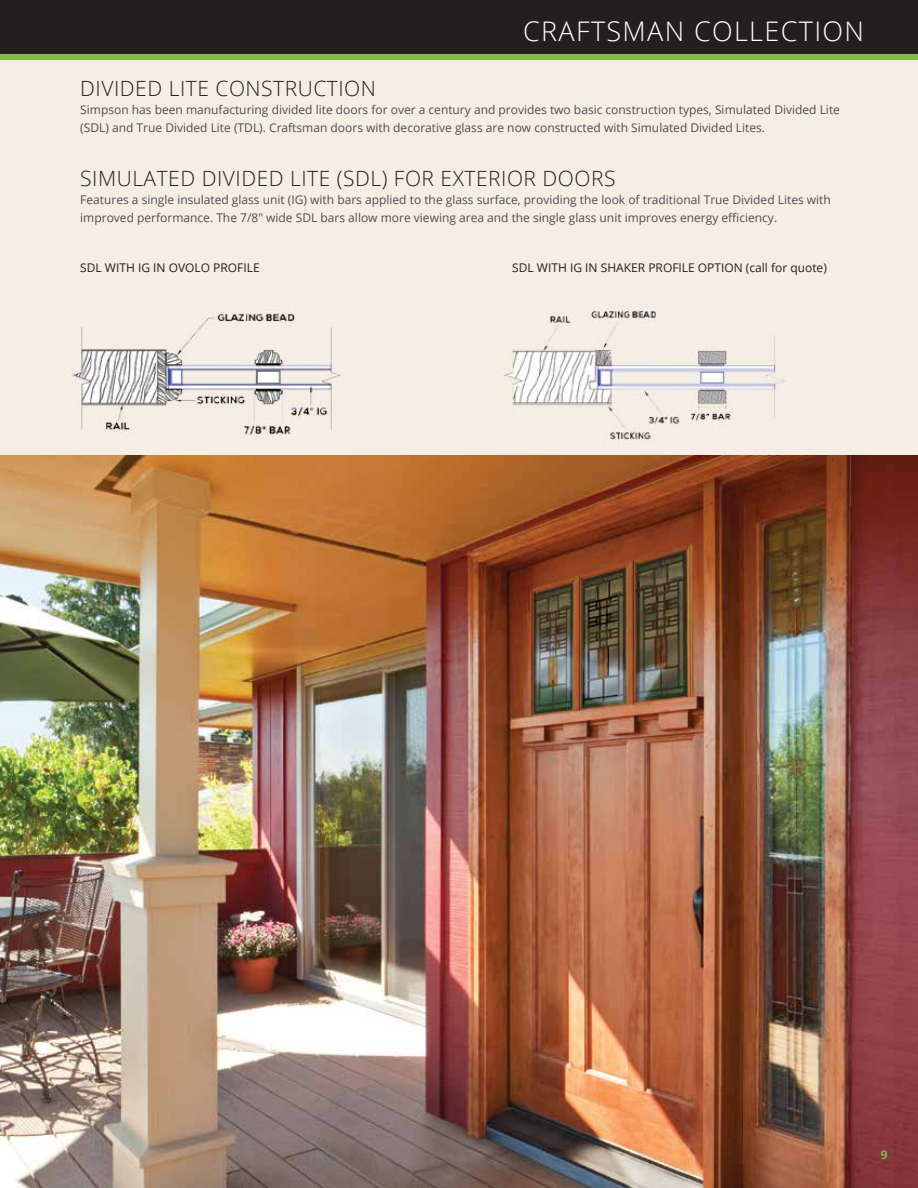
<style>
.page{position:relative;width:918px;height:1188px;background:#fff}
.page>*{position:absolute;margin:0;border:0;box-sizing:border-box;transform-origin:0 0}
.t1{font:300 27px "Open Sans";letter-spacing:.05em;color:#fff}
.t2{font:300 21px "Open Sans";letter-spacing:.025em;color:#231f20}
.t3{font:12px/18px "Open Sans";color:#4d4d4f}
.t4{font:12px "Open Sans";color:#231f20}
.t5{font:700 12px "Open Sans";color:#7fbb42}
</style>
<div class="page">
<div style="left:0;top:58px;width:918px;height:428px;background:#f5eee5"></div>
<img style="left:0;top:456px;width:918px;height:732px">
<img style="left:72px;top:313px;width:269px;height:122px">
<img style="left:503px;top:306px;width:282px;height:138px">
<div style="left:0;top:0;width:918px;height:54px;background:#231f20"></div>
<div style="left:0;top:54px;width:918px;height:5px;background:#7fbb42"></div>
<h1 class="t1" style="left:523px;top:12px;width:342px">CRAFTSMAN COLLECTION</h1>
<h2 class="t2" style="left:80px;top:74px;width:297px">DIVIDED LITE CONSTRUCTION</h2>
<p class="t3" style="left:80px;top:101px;width:761px">Simpson has been manufacturing divided lite doors for over a century and provides two basic construction types, Simulated Divided Lite (SDL) and True Divided Lite (TDL). Craftsman doors with decorative glass are now constructed with Simulated Divided Lites.</p>
<h2 class="t2" style="left:80px;top:164px;width:537px">SIMULATED DIVIDED LITE (SDL) FOR EXTERIOR DOORS</h2>
<p class="t3" style="left:80px;top:190px;width:752px">Features a single insulated glass unit (IG) with bars applied to the glass surface, providing the look of traditional True Divided Lites with improved performance. The 7/8" wide SDL bars allow more viewing area and the single glass unit improves energy efficiency.</p>
<p class="t4" style="left:80px;top:259px;width:181px">SDL WITH IG IN OVOLO PROFILE</p>
<p class="t4" style="left:512px;top:259px;width:316px">SDL WITH IG IN SHAKER PROFILE OPTION (call for quote)</p>
<p class="t5" style="left:881px;top:1146px;width:8px">9</p>
</div>
